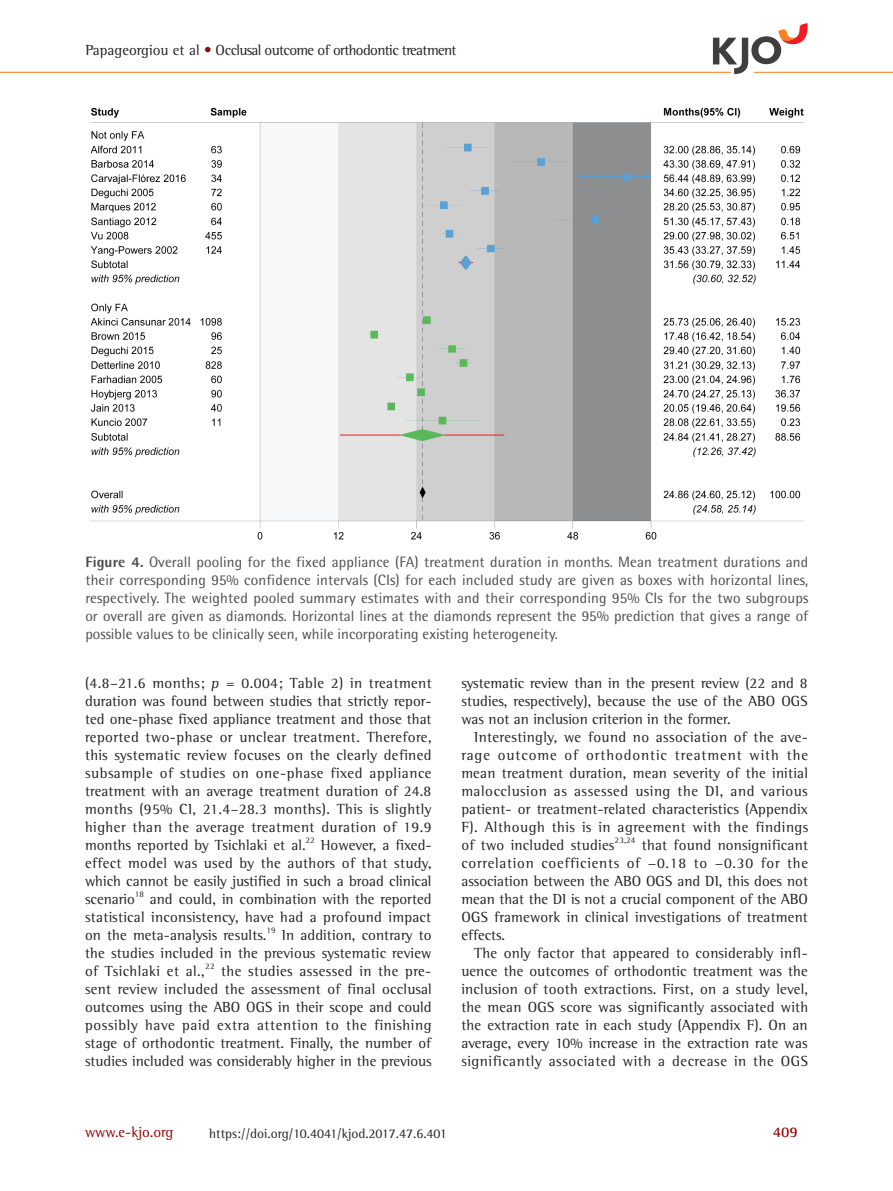
<style>
.page{position:relative;width:893px;height:1191px;background:#fff}
.page>*{position:absolute;margin:0;border:0;box-sizing:border-box;transform-origin:0 0}
.t1{font:15px/18px "Rotis Semi Serif Std";letter-spacing:.01em;color:#231f20;text-align:justify}
.t2{font:15px/18px "Rotis Semi Sans Std";color:#4b4c4d;text-align:justify}
.t3{font:15px "Rotis Semi Serif Std";letter-spacing:-.04em;color:#231f20}
.t4{font:15px "Rotis Semi Serif Std";color:#920407}
.t5{font:700 15px "Rotis Semi Serif Std";color:#920407}
.t6{font:13.5px "Rotis Semi Serif Std";color:#231f20}
.t7{font:8.7px "Rotis Semi Serif Std";letter-spacing:.01em;color:#231f20}
.s1{color:#920407}
.s2{font-weight:800}
.s3{font-style:italic}
</style>
<div class="page">
<hr style="left:0;top:72px;width:893px;height:1px;background:#f58220">
<svg style="left:713px;top:23px;width:95px;height:51px"></svg>
<img style="left:90px;top:107px;width:714px;height:433px">
<p class="t3" style="left:85px;top:41px;width:373px">Papageorgiou et al <span class="s1">•</span> Occlusal outcome of orthodontic treatment</p>
<p class="t2" style="left:85px;top:553px;width:725px"><span class="s2">Figure 4.</span> Overall pooling for the fixed appliance (FA) treatment duration in months. Mean treatment durations and their corresponding 95% confidence intervals (CIs) for each included study are given as boxes with horizontal lines, respectively. The weighted pooled summary estimates with and their corresponding 95% CIs for the two subgroups or overall are given as diamonds. Horizontal lines at the diamonds represent the 95% prediction that gives a range of possible values to be clinically seen, while incorporating existing heterogeneity.</p>
<p class="t1" style="left:85px;top:674px;width:348px">(4.8–21.6 months; <span class="s3">p</span> = 0.004; Table 2) in treatment duration was found between studies that strictly repor&shy;ted one-phase fixed appliance treatment and those that reported two-phase or unclear treatment. Therefore, this systematic review focuses on the clearly defined subsample of studies on one-phase fixed appliance treatment with an average treatment duration of 24.8 months (95% CI, 21.4–28.3 months). This is slightly higher than the average treatment duration of 19.9 months reported by Tsichlaki et al.</p>
<p class="t7" style="left:306px;top:835px;width:11px">22</p>
<p class="t1" style="left:85px;top:836px;width:348px;text-indent:236px">However, a fixed&shy;effect model was used by the authors of that study, which cannot be easily justified in such a broad clinical scenario</p>
<p class="t7" style="left:135px;top:889px;width:11px">18</p>
<p class="t1" style="left:85px;top:890px;width:348px;text-indent:65px">and could, in combination with the reported statistical inconsistency, have had a profound impact on the meta-analysis results.</p>
<p class="t7" style="left:267px;top:925px;width:11px">19</p>
<p class="t1" style="left:85px;top:926px;width:348px;text-indent:197px">In addition, contrary to the studies included in the previous systematic review of Tsichlaki et al.,</p>
<p class="t7" style="left:205px;top:961px;width:11px">22</p>
<p class="t1" style="left:85px;top:962px;width:348px;text-align:left;text-indent:136px">the studies assessed in the pre&shy;sent review included the assessment of final occlusal outcomes using the ABO OGS in their scope and could possibly have paid extra attention to the finishing stage of orthodontic treatment. Finally, the number of studies included was considerably higher in the previous</p>
<p class="t1" style="left:461px;top:674px;width:348px">systematic review than in the present review (22 and 8 studies, respectively), because the use of the ABO OGS was not an inclusion criterion in the former.</p>
<p class="t1" style="left:461px;top:728px;width:348px;text-align:left;text-indent:13px">Interestingly, we found no association of the ave&shy;rage outcome of orthodontic treatment with the mean treatment duration, mean severity of the initial malocclusion as assessed using the DI, and various patient- or treatment-related characteristics (Appendix F). Although this is in agreement with the findings of two included studies</p>
<p class="t7" style="left:615px;top:835px;width:22px">23,24</p>
<p class="t1" style="left:461px;top:836px;width:348px;text-indent:180px">that found nonsignificant correlation coefficients of −0.18 to −0.30 for the association between the ABO OGS and DI, this does not mean that the DI is not a crucial component of the ABO OGS framework in clinical investigations of treatment effects.</p>
<p class="t1" style="left:461px;top:944px;width:348px;text-align:left;text-indent:13px">The only factor that appeared to considerably infl&shy;uence the outcomes of orthodontic treatment was the inclusion of tooth extractions. First, on a study level, the mean OGS score was significantly associated with the extraction rate in each study (Appendix F). On an average, every 10% increase in the extraction rate was significantly associated with a decrease in the OGS</p>
<p class="t4" style="left:85px;top:1122px;width:90px">www.e-kjo.org</p>
<p class="t6" style="left:209px;top:1125px;width:239px">https://doi.org/10.4041/kjod.2017.47.6.401</p>
<p class="t5" style="left:773px;top:1122px;width:27px">409</p>
</div>
